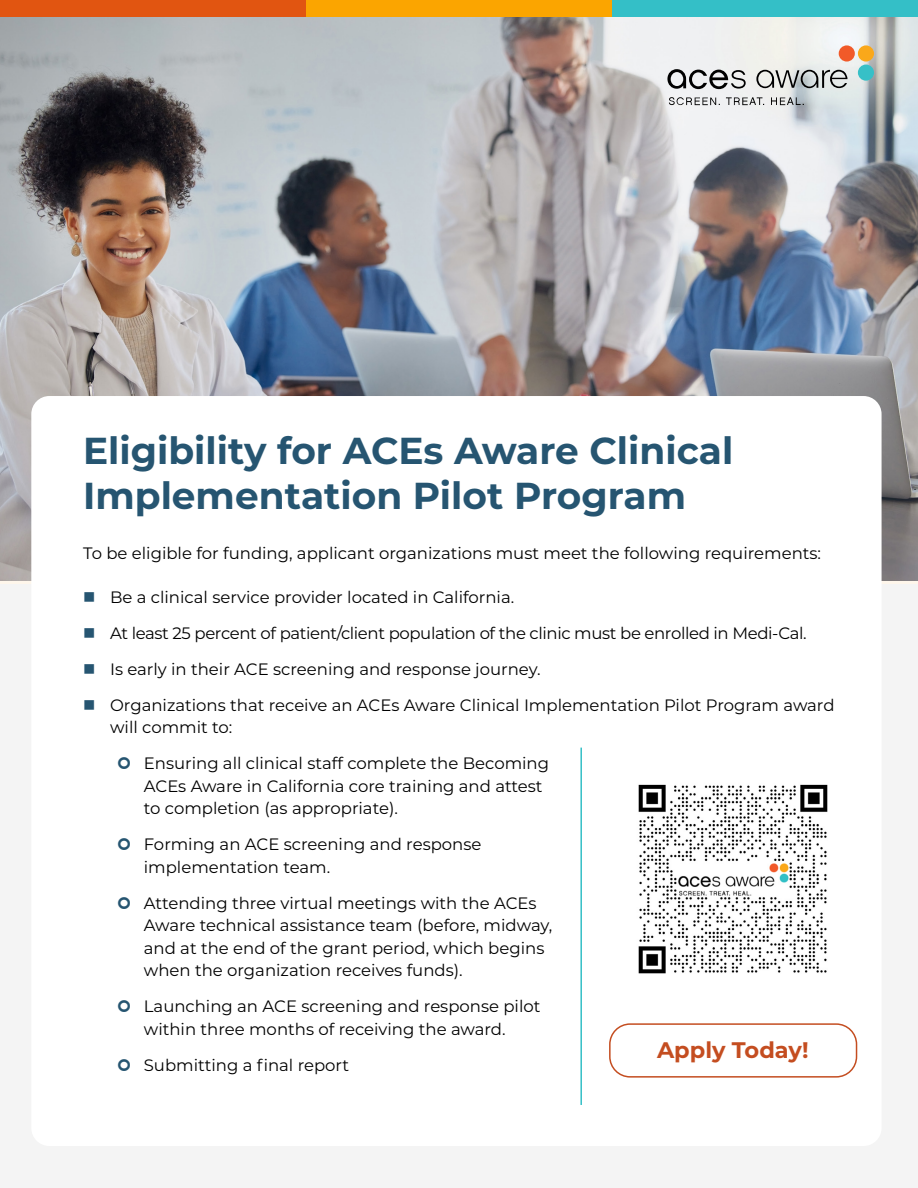
<style>
.page{position:relative;width:918px;height:1188px;background:#f4f4f4}
.page>*{position:absolute;margin:0;border:0;box-sizing:border-box;transform-origin:0 0}
.t1{font:700 37.5px/45px "Montserrat";color:#265571}
.t2{font:700 22.5px "Montserrat";color:#c44d20}
.t3{font:16.5px/22.5px "Montserrat";color:#000}
.t4{font:16.5px "Montserrat";letter-spacing:-.02em;color:#000}
.s1{color:#265571}
</style>
<div class="page">
<img style="left:0;top:17px;width:918px;height:564px">
<div style="left:31px;top:396px;width:851px;height:750px;background:#fff;border-radius:18px"></div>
<div style="left:612px;top:0;width:306px;height:17px;background:#34bfc7"></div>
<div style="left:306px;top:0;width:306px;height:17px;background:#fba500"></div>
<div style="left:0;top:0;width:306px;height:17px;background:#e15511"></div>
<img style="left:638px;top:784px;width:190px;height:190px">
<div style="left:609px;top:1023px;width:248px;height:55px;border:1px solid #c44d20;border-radius:20px"></div>
<hr style="left:580px;top:748px;width:2px;height:357px;background:#34bfc7">
<div style="left:839px;top:45px;width:16px;height:17px;background:#f15a29;border-radius:50%"></div>
<div style="left:858px;top:45px;width:16px;height:17px;background:#faa81a;border-radius:50%"></div>
<div style="left:858px;top:65px;width:16px;height:16px;background:#37c0c7;border-radius:50%"></div>
<svg style="left:667px;top:69px;width:181px;height:36px"></svg>
<h2 class="t1" style="left:83px;top:426px;width:652px">Eligibility for ACEs Aware Clinical<br>Implementation Pilot Program</h2>
<p class="t3" style="left:83px;top:541px;width:739px">To be eligible for funding, applicant organizations must meet the following requirements:</p>
<p class="t3" style="left:83px;top:585px;width:433px"><span class="s1">▪</span> Be a clinical service provider located in California.</p>
<p class="t4" style="left:83px;top:621px;width:725px"><span class="s1">▪</span> At least 25 percent of patient/client population of the clinic must be enrolled in Medi-Cal.</p>
<p class="t3" style="left:83px;top:657px;width:459px"><span class="s1">▪</span> Is early in their ACE screening and response journey.</p>
<p class="t3" style="left:110px;top:693px;width:726px;text-indent:-27px"><span class="s1">▪</span> Organizations that receive an ACEs Aware Clinical Implementation Pilot Program award will commit to:</p>
<p class="t3" style="left:144px;top:751px;width:407px;text-indent:-27px"><span class="s1">∘</span> Ensuring all clinical staff complete the Becoming<br>ACEs Aware in California core training and attest to completion (as appropriate).</p>
<p class="t3" style="left:144px;top:832px;width:339px;text-indent:-27px"><span class="s1">∘</span> Forming an ACE screening and response implementation team.</p>
<p class="t3" style="left:144px;top:891px;width:410px;text-indent:-27px"><span class="s1">∘</span> Attending three virtual meetings with the ACEs Aware technical assistance team (before, midway, and at the end of the grant period, which begins when the organization receives funds).</p>
<p class="t3" style="left:117px;top:994px;width:425px;text-align:center"><span class="s1">∘</span> Launching an ACE screening and response pilot within three months of receiving the award.</p>
<p class="t3" style="left:117px;top:1053px;width:234px"><span class="s1">∘</span> Submitting a final report</p>
<p class="t2" style="left:657px;top:1034px;width:153px">Apply Today!</p>
</div>
